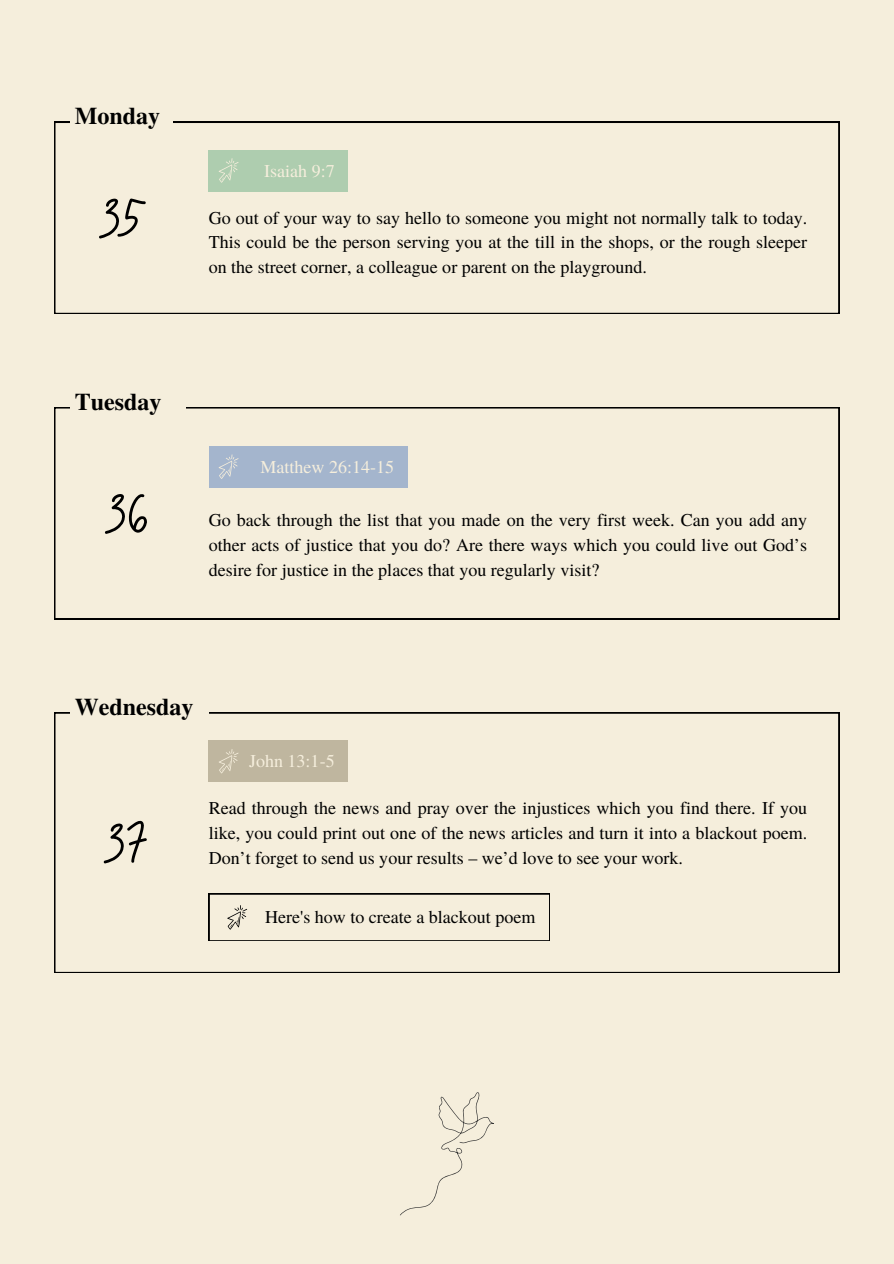
<style>
.page{position:relative;width:894px;height:1264px;background:#fff}
.page>*{position:absolute;margin:0;border:0;box-sizing:border-box;transform-origin:0 0}
.t1{font:68.7px "Brittany Signature";color:#000}
.t2{font:700 24px "Te X Gyre Termes";color:#000}
.t3{font:18px/24.8px "Te X Gyre Termes";color:#000;text-align:justify}
.t4{font:18px "Te X Gyre Termes";color:#f5eedc}
</style>
<div class="page">
<div style="left:0;top:0;width:893px;height:1263px;background:#f5eedc"></div>
<svg style="left:54px;top:122px;width:784px;height:192px"></svg>
<div style="left:209px;top:150px;width:139px;height:41px;background:#aecdaf"></div>
<svg style="left:218px;top:158px;width:21px;height:25px"></svg>
<div style="left:70px;top:89px;width:102px;height:52px;background:#f5eedc"></div>
<svg style="left:54px;top:407px;width:784px;height:212px"></svg>
<div style="left:209px;top:446px;width:198px;height:41px;background:#a4b5cd"></div>
<svg style="left:218px;top:454px;width:21px;height:25px"></svg>
<div style="left:70px;top:375px;width:115px;height:51px;background:#f5eedc"></div>
<svg style="left:54px;top:712px;width:784px;height:260px"></svg>
<div style="left:209px;top:740px;width:139px;height:42px;background:#bfb69f"></div>
<svg style="left:219px;top:749px;width:20px;height:24px"></svg>
<div style="left:70px;top:680px;width:139px;height:51px;background:#f5eedc"></div>
<svg style="left:209px;top:893px;width:340px;height:47px"></svg>
<svg style="left:400px;top:1092px;width:94px;height:123px"></svg>
<h2 class="t2" style="left:75px;top:97px;width:87px">Monday</h2>
<h1 class="t1" style="left:101px;top:171px;width:42px">35</h1>
<h2 class="t2" style="left:75px;top:383px;width:88px">Tuesday</h2>
<h1 class="t1" style="left:107px;top:467px;width:43px">36</h1>
<p class="t4" style="left:264px;top:158px;width:72px">Isaiah 9:7</p>
<p class="t3" style="left:209px;top:204px;width:600px">Go out of your way to say hello to someone you might not normally talk to today.<br>This could be the person serving you at the till in the shops, or the rough sleeper on the street corner, a colleague or parent on the playground.</p>
<p class="t4" style="left:260px;top:454px;width:135px">Matthew 26:14-15</p>
<p class="t3" style="left:209px;top:506px;width:600px">Go back through the list that you made on the very first week. Can you add any other acts of justice that you do? Are there ways which you could live out God’s desire for justice in the places that you regularly visit?</p>
<h2 class="t2" style="left:75px;top:688px;width:120px">Wednesday</h2>
<h1 class="t1" style="left:106px;top:796px;width:41px">37</h1>
<p class="t4" style="left:249px;top:748px;width:87px">John 13:1-5</p>
<p class="t3" style="left:209px;top:795px;width:600px">Read through the news and pray over the injustices which you find there. If you like, you could print out one of the news articles and turn it into a blackout poem.<br>Don’t forget to send us your results – we’d love to see your work.</p>
<p class="t3" style="left:265px;top:903px;width:272px">Here's how to create a blackout poem</p>
</div>
